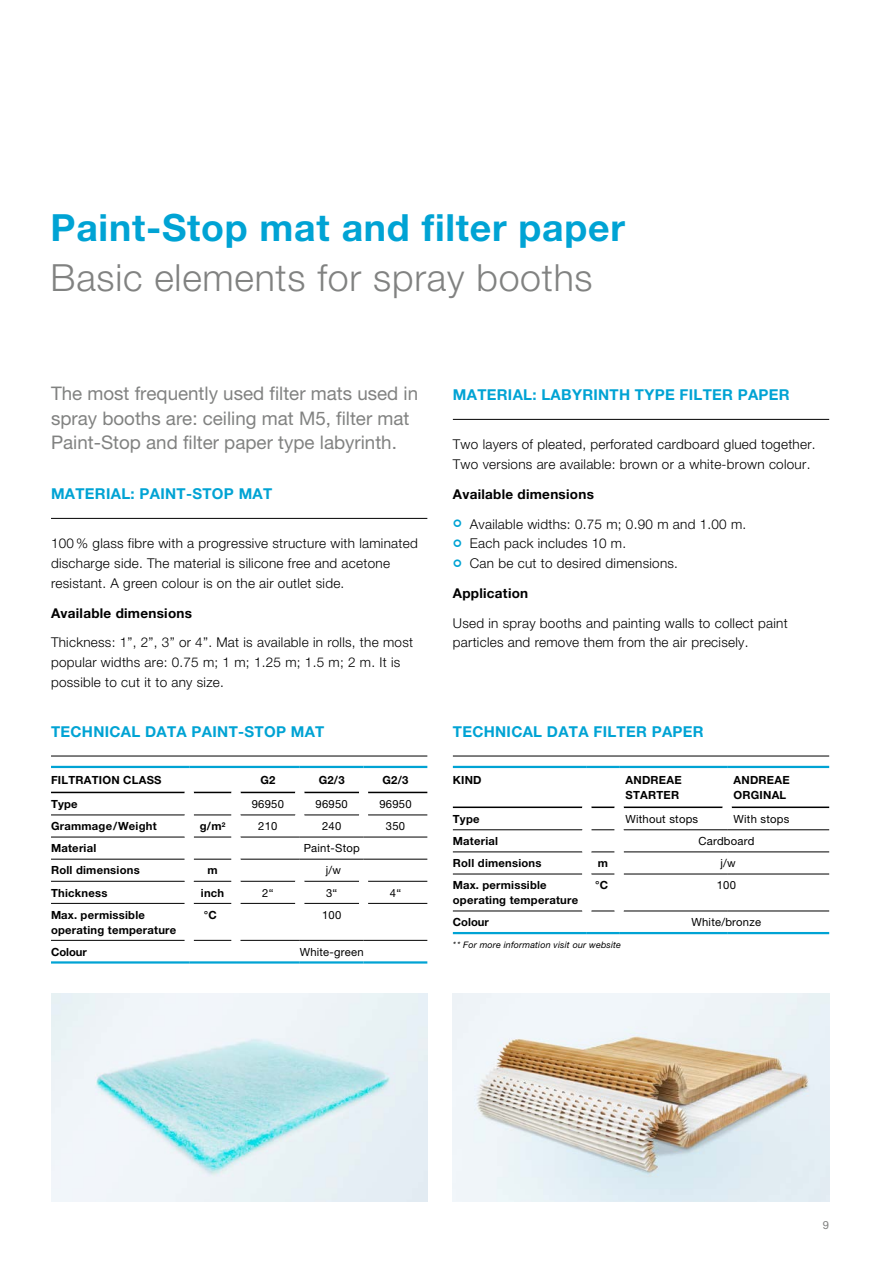
<style>
.page{position:relative;width:893px;height:1263px;background:#fff}
.page>*{position:absolute;margin:0;border:0;box-sizing:border-box;transform-origin:0 0}
.t1{font:700 37.5px "Helvetica Neue LT Pro";letter-spacing:.02em;color:#00a3d4}
.t2{font:300 37.5px "Helvetica Neue LT Pro";letter-spacing:.02em;color:#818281}
.t3{font:18.75px/24.8px "Helvetica Neue LT Pro";color:#818281}
.t4{font:700 15px "Helvetica Neue LT Pro";letter-spacing:.02em;color:#00a3d4}
.t5{font:300 13.5px/19.8px "Helvetica Neue LT Pro";letter-spacing:.02em;color:#000}
.t6{font:700 13.5px "Helvetica Neue LT Pro";letter-spacing:.02em;color:#000}
.t7{font:700 11.25px/14.9px "Helvetica Neue LT Pro";letter-spacing:.02em;color:#000}
.t8{font:11.25px "Helvetica Neue LT Pro";letter-spacing:.02em;color:#000}
.t9{font:11.25px "Helvetica Neue LT Pro";color:#818281}
.t10{font:italic 9px "Helvetica Neue LT Pro";letter-spacing:.02em;color:#000}
</style>
<div class="page">
<img style="left:51px;top:994px;width:376px;height:208px">
<img style="left:453px;top:994px;width:376px;height:208px">
<hr style="left:51px;top:756px;width:376px;height:1px;background:#000">
<hr style="left:453px;top:756px;width:376px;height:1px;background:#000">
<hr style="left:189px;top:961px;width:47px;height:2px;background:#00a3d4">
<hr style="left:51px;top:961px;width:138px;height:2px;background:#00a3d4">
<hr style="left:51px;top:903px;width:134px;height:1px;background:#000">
<hr style="left:194px;top:837px;width:37px;height:1px;background:#000">
<hr style="left:194px;top:859px;width:37px;height:1px;background:#000">
<hr style="left:51px;top:859px;width:134px;height:1px;background:#000">
<hr style="left:51px;top:881px;width:134px;height:1px;background:#000">
<hr style="left:194px;top:814px;width:37px;height:1px;background:#000">
<hr style="left:194px;top:881px;width:37px;height:1px;background:#000">
<hr style="left:51px;top:940px;width:134px;height:1px;background:#000">
<hr style="left:51px;top:766px;width:138px;height:2px;background:#00a3d4">
<hr style="left:51px;top:792px;width:134px;height:1px;background:#000">
<hr style="left:189px;top:766px;width:47px;height:2px;background:#00a3d4">
<hr style="left:194px;top:792px;width:37px;height:1px;background:#000">
<hr style="left:236px;top:766px;width:64px;height:2px;background:#00a3d4">
<hr style="left:240px;top:792px;width:55px;height:1px;background:#000">
<hr style="left:300px;top:766px;width:64px;height:2px;background:#00a3d4">
<hr style="left:304px;top:792px;width:55px;height:1px;background:#000">
<hr style="left:364px;top:766px;width:63px;height:2px;background:#00a3d4">
<hr style="left:368px;top:792px;width:59px;height:1px;background:#000">
<hr style="left:194px;top:903px;width:37px;height:1px;background:#000">
<hr style="left:194px;top:940px;width:37px;height:1px;background:#000">
<hr style="left:51px;top:814px;width:134px;height:1px;background:#000">
<hr style="left:51px;top:837px;width:134px;height:1px;background:#000">
<hr style="left:240px;top:814px;width:55px;height:1px;background:#000">
<hr style="left:304px;top:814px;width:55px;height:1px;background:#000">
<hr style="left:368px;top:814px;width:59px;height:1px;background:#000">
<hr style="left:240px;top:837px;width:60px;height:1px;background:#000">
<hr style="left:300px;top:837px;width:64px;height:1px;background:#000">
<hr style="left:364px;top:837px;width:63px;height:1px;background:#000">
<hr style="left:236px;top:961px;width:64px;height:2px;background:#00a3d4">
<hr style="left:300px;top:961px;width:64px;height:2px;background:#00a3d4">
<hr style="left:364px;top:961px;width:63px;height:2px;background:#00a3d4">
<hr style="left:240px;top:859px;width:60px;height:1px;background:#000">
<hr style="left:300px;top:859px;width:64px;height:1px;background:#000">
<hr style="left:364px;top:859px;width:63px;height:1px;background:#000">
<hr style="left:368px;top:881px;width:59px;height:1px;background:#000">
<hr style="left:368px;top:903px;width:59px;height:1px;background:#000">
<hr style="left:240px;top:940px;width:60px;height:1px;background:#000">
<hr style="left:300px;top:940px;width:64px;height:1px;background:#000">
<hr style="left:364px;top:940px;width:63px;height:1px;background:#000">
<hr style="left:240px;top:881px;width:55px;height:1px;background:#000">
<hr style="left:240px;top:903px;width:55px;height:1px;background:#000">
<hr style="left:304px;top:881px;width:55px;height:1px;background:#000">
<hr style="left:304px;top:903px;width:55px;height:1px;background:#000">
<hr style="left:587px;top:932px;width:32px;height:2px;background:#00a3d4">
<hr style="left:453px;top:932px;width:134px;height:2px;background:#00a3d4">
<hr style="left:453px;top:874px;width:129px;height:1px;background:#000">
<svg style="left:591px;top:829px;width:24px;height:1px"></svg>
<svg style="left:591px;top:851px;width:24px;height:1px"></svg>
<hr style="left:453px;top:910px;width:129px;height:1px;background:#000">
<hr style="left:453px;top:766px;width:134px;height:2px;background:#00a3d4">
<hr style="left:453px;top:806px;width:129px;height:2px;background:#000">
<hr style="left:587px;top:766px;width:32px;height:2px;background:#00a3d4">
<hr style="left:591px;top:806px;width:24px;height:2px;background:#000">
<hr style="left:619px;top:766px;width:108px;height:2px;background:#00a3d4">
<hr style="left:624px;top:806px;width:99px;height:2px;background:#000">
<hr style="left:727px;top:766px;width:102px;height:2px;background:#00a3d4">
<hr style="left:732px;top:806px;width:97px;height:2px;background:#000">
<svg style="left:591px;top:874px;width:24px;height:1px"></svg>
<svg style="left:591px;top:910px;width:24px;height:1px"></svg>
<hr style="left:453px;top:829px;width:129px;height:1px;background:#000">
<hr style="left:453px;top:851px;width:129px;height:1px;background:#000">
<hr style="left:624px;top:851px;width:103px;height:1px;background:#000">
<hr style="left:727px;top:851px;width:102px;height:1px;background:#000">
<hr style="left:624px;top:874px;width:103px;height:1px;background:#000">
<hr style="left:727px;top:874px;width:102px;height:1px;background:#000">
<hr style="left:619px;top:932px;width:108px;height:2px;background:#00a3d4">
<hr style="left:727px;top:932px;width:102px;height:2px;background:#00a3d4">
<hr style="left:624px;top:829px;width:103px;height:1px;background:#000">
<hr style="left:727px;top:829px;width:102px;height:1px;background:#000">
<hr style="left:624px;top:910px;width:103px;height:1px;background:#000">
<hr style="left:727px;top:910px;width:102px;height:1px;background:#000">
<hr style="left:51px;top:518px;width:376px;height:1px;background:#000">
<hr style="left:453px;top:419px;width:376px;height:1px;background:#000">
<h1 class="t1" style="left:51px;top:205px;width:576px">Paint-Stop mat and filter paper</h1>
<h1 class="t2" style="left:51px;top:255px;width:544px">Basic elements for spray booths</h1>
<h2 class="t3" style="left:51px;top:380px;width:369px">The most frequently used filter mats used in spray booths are: ceiling mat M5, filter mat<br>Paint-Stop and filter paper type labyrinth.</h2>
<p class="t4" style="left:453px;top:385px;width:338px">MATERIAL: LABYRINTH TYPE FILTER PAPER</p>
<p class="t5" style="left:453px;top:434px;width:364px">Two layers of pleated, perforated cardboard glued together.<br>Two versions are available: brown or a white-brown colour.</p>
<p class="t6" style="left:453px;top:486px;width:143px">Available dimensions</p>
<p class="t5" style="left:470px;top:514px;width:278px">Available widths: 0.75 m; 0.90 m and 1.00 m.<br>Each pack includes 10 m.<br>Can be cut to desired dimensions.</p>
<p class="t6" style="left:453px;top:585px;width:77px">Application</p>
<p class="t5" style="left:453px;top:613px;width:336px">Used in spray booths and painting walls to collect paint particles and remove them from the air precisely.</p>
<p class="t4" style="left:51px;top:484px;width:223px">MATERIAL: PAINT-STOP MAT</p>
<p class="t5" style="left:51px;top:533px;width:368px">100 % glass fibre with a progressive structure with laminated discharge side. The material is silicone free and acetone resistant. A green colour is on the air outlet side.</p>
<p class="t6" style="left:51px;top:604px;width:143px">Available dimensions</p>
<p class="t5" style="left:51px;top:632px;width:364px">Thickness: 1”, 2”, 3” or 4”. Mat is available in rolls, the most popular widths are: 0.75 m; 1 m; 1.25 m; 1.5 m; 2 m. It is possible to cut it to any size.</p>
<p class="t4" style="left:51px;top:722px;width:275px">TECHNICAL DATA PAINT-STOP MAT</p>
<p class="t4" style="left:453px;top:722px;width:252px">TECHNICAL DATA FILTER PAPER</p>
<p class="t7" style="left:51px;top:772px;width:112px">FILTRATION CLASS</p>
<p class="t7" style="left:260px;top:772px;width:17px">G2</p>
<p class="t7" style="left:319px;top:772px;width:27px">G2/3</p>
<p class="t7" style="left:382px;top:772px;width:27px">G2/3</p>
<p class="t7" style="left:51px;top:796px;width:28px">Type</p>
<p class="t8" style="left:252px;top:797px;width:34px">96950</p>
<p class="t8" style="left:316px;top:797px;width:34px">96950</p>
<p class="t8" style="left:379px;top:797px;width:34px">96950</p>
<p class="t7" style="left:51px;top:818px;width:107px">Grammage/Weight</p>
<p class="t7" style="left:200px;top:818px;width:27px">g/m<sup>2</sup></p>
<p class="t8" style="left:258px;top:819px;width:21px">210</p>
<p class="t8" style="left:322px;top:819px;width:21px">240</p>
<p class="t8" style="left:386px;top:819px;width:21px">350</p>
<p class="t7" style="left:51px;top:841px;width:47px">Material</p>
<p class="t8" style="left:304px;top:841px;width:57px">Paint-Stop</p>
<p class="t7" style="left:51px;top:863px;width:90px">Roll dimensions</p>
<p class="t7" style="left:207px;top:863px;width:12px">m</p>
<p class="t8" style="left:326px;top:863px;width:17px">j/w</p>
<p class="t7" style="left:51px;top:885px;width:58px">Thickness</p>
<p class="t7" style="left:201px;top:885px;width:25px">inch</p>
<p class="t8" style="left:262px;top:886px;width:13px">2“</p>
<p class="t8" style="left:326px;top:886px;width:13px">3“</p>
<p class="t8" style="left:390px;top:886px;width:13px">4“</p>
<p class="t7" style="left:51px;top:907px;width:127px">Max. permissible operating temperature</p>
<p class="t7" style="left:204px;top:907px;width:15px">°C</p>
<p class="t8" style="left:322px;top:908px;width:21px">100</p>
<p class="t7" style="left:51px;top:944px;width:38px">Colour</p>
<p class="t8" style="left:300px;top:945px;width:65px">White-green</p>
<p class="t7" style="left:453px;top:772px;width:30px">KIND</p>
<p class="t7" style="left:625px;top:772px;width:58px">ANDREAE<br>STARTER</p>
<p class="t7" style="left:733px;top:772px;width:58px">ANDREAE<br>ORGINAL</p>
<p class="t7" style="left:453px;top:811px;width:28px">Type</p>
<p class="t8" style="left:625px;top:812px;width:74px">Without stops</p>
<p class="t8" style="left:733px;top:812px;width:57px">With stops</p>
<p class="t7" style="left:453px;top:833px;width:47px">Material</p>
<p class="t8" style="left:698px;top:834px;width:57px">Cardboard</p>
<p class="t7" style="left:453px;top:855px;width:90px">Roll dimensions</p>
<p class="t7" style="left:598px;top:855px;width:12px">m</p>
<p class="t8" style="left:720px;top:856px;width:17px">j/w</p>
<p class="t7" style="left:453px;top:878px;width:127px">Max. permissible operating temperature</p>
<p class="t7" style="left:595px;top:878px;width:15px">°C</p>
<p class="t8" style="left:717px;top:878px;width:21px">100</p>
<p class="t7" style="left:453px;top:914px;width:38px">Colour</p>
<p class="t8" style="left:691px;top:915px;width:71px">White/bronze</p>
<p class="t10" style="left:453px;top:939px;width:170px">** For more information visit our website</p>
<p class="t9" style="left:823px;top:1217px;width:8px">9</p>
</div>
